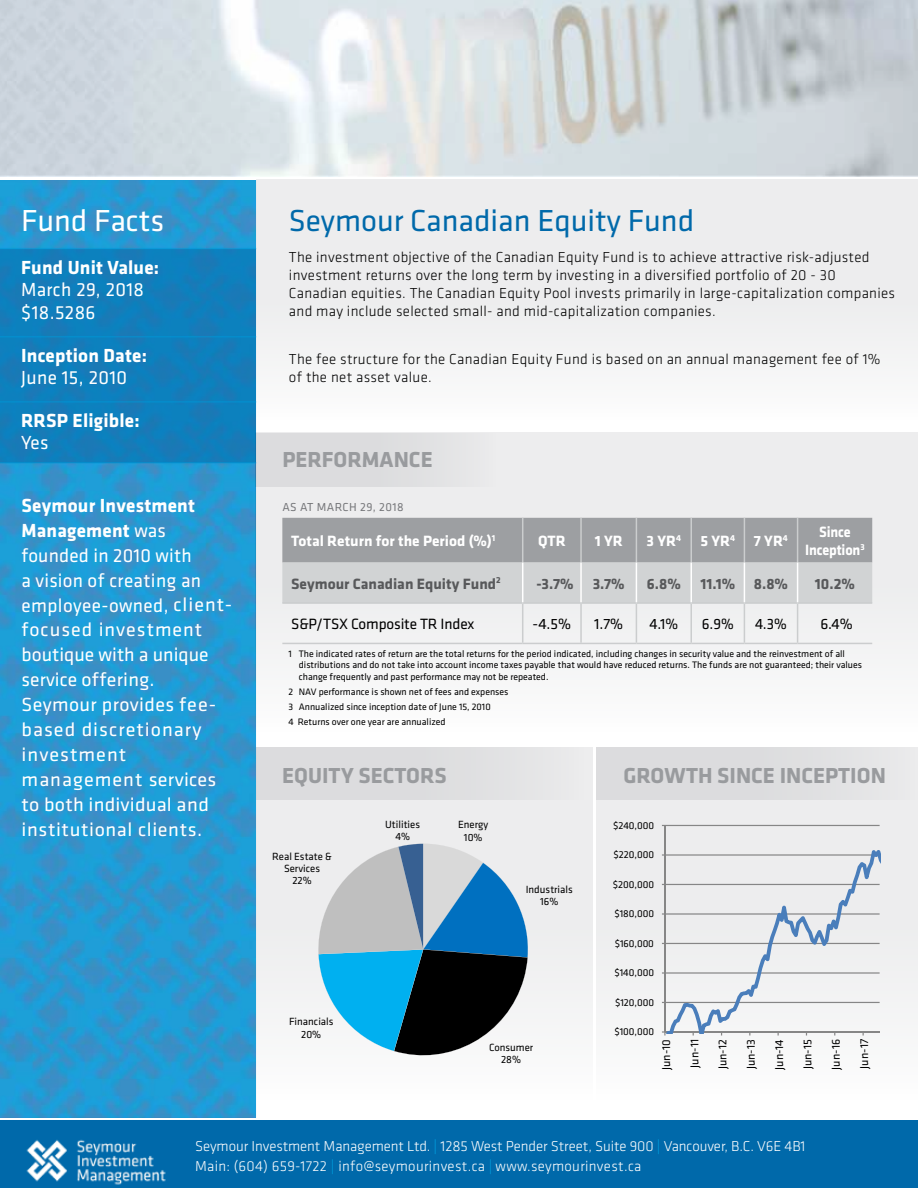
<style>
.page{position:relative;width:918px;height:1188px;background:#fff}
.page>*{position:absolute;margin:0;border:0;box-sizing:border-box;transform-origin:0 0}
.t1{font:31.5px "Klavika";color:#0069aa}
.t2{font:31.5px "Klavika";color:#fff}
.t3{font:700 22.5px "Klavika";color:#999b9e}
.t4{font:19.65px/25px "Klavika";letter-spacing:.02em;color:#fff}
.t5{font:700 19.65px "Klavika";letter-spacing:.01em;color:#fff}
.t6{font:700 15.45px "Klavika";color:#58595b}
.t7{font:15.45px "Klavika";letter-spacing:-.01em;color:#000}
.t8{font:700 15.45px "Klavika";letter-spacing:-.005em;color:#fff}
.t9{font:700 15.45px/18.6px "Klavika";letter-spacing:-.005em;color:#fff;text-align:center;scale:.92 1}
.t10{font:300 15px/18px "Klavika";letter-spacing:.02em;color:#000}
.t11{font:300 14.85px/20.1px "Klavika";letter-spacing:-.005em;color:#fff}
.t12{font:12px "Klavika";letter-spacing:.035em;color:#77787b}
.t13{font:11.85px "Klavika";color:#000}
.t14{font:10.8px/12.1px "Klavika";color:#000;text-align:center}
.t15{font:10.35px "Klavika";color:#000}
.t16{font:9.75px/11.7px "Klavika";color:#000}
.s1{font-weight:700}
.s2{font-weight:400;color:#0096d6}
</style>
<div class="page">
<svg style="left:0;top:180px;width:256px;height:938px;background:#2798d1"></svg>
<div style="left:0;top:1120px;width:918px;height:68px;background:#0069aa"></div>
<div style="left:256px;top:180px;width:662px;height:252px;background:linear-gradient(to right,#f1f1f2,#f1f1f2)"></div>
<div style="left:256px;top:433px;width:662px;height:314px;background:linear-gradient(to right,#f5f5f5,#f2f2f3)"></div>
<div style="left:256px;top:747px;width:337px;height:371px;background:linear-gradient(to right,#f4f4f4,#f4f4f4)"></div>
<div style="left:256px;top:434px;width:252px;height:52px;background:linear-gradient(to right,#d8d8da,#e8e8e9)"></div>
<div style="left:256px;top:747px;width:337px;height:52px;background:linear-gradient(to right,#d8d8da,#e7e7e9)"></div>
<div style="left:0;top:249px;width:256px;height:214px;background:#107ebc"></div>
<hr style="left:0;top:248px;width:256px;height:1px;background:#0096d6">
<hr style="left:0;top:336px;width:256px;height:2px;background:#0096d6">
<hr style="left:0;top:401px;width:256px;height:2px;background:#0096d6">
<hr style="left:0;top:462px;width:256px;height:1px;background:#0096d6">
<img style="left:0;top:0;width:918px;height:177px">
<img style="left:26px;top:1139px;width:140px;height:46px">
<div style="left:596px;top:747px;width:322px;height:371px;background:linear-gradient(to right,#f4f4f4,#f5f5f6)"></div>
<div style="left:596px;top:747px;width:322px;height:52px;background:#dcdcde"></div>
<svg style="left:282px;top:518px;width:590px;height:84px;background:#b5b7b9"></svg>
<hr style="left:522px;top:518px;width:1px;height:45px;background:#cbcdce">
<hr style="left:580px;top:518px;width:2px;height:45px;background:#cbcdce">
<hr style="left:636px;top:518px;width:1px;height:45px;background:#cbcdce">
<hr style="left:691px;top:518px;width:1px;height:45px;background:#cbcdce">
<hr style="left:744px;top:518px;width:1px;height:45px;background:#cbcdce">
<hr style="left:797px;top:518px;width:1px;height:45px;background:#cbcdce">
<hr style="left:282px;top:602px;width:241px;height:2px;background:#cbcdce">
<hr style="left:523px;top:602px;width:58px;height:2px;background:#cbcdce">
<hr style="left:522px;top:604px;width:1px;height:39px;background:#cbcdce">
<hr style="left:581px;top:602px;width:55px;height:2px;background:#cbcdce">
<hr style="left:580px;top:604px;width:2px;height:39px;background:#cbcdce">
<hr style="left:636px;top:602px;width:55px;height:2px;background:#cbcdce">
<hr style="left:636px;top:604px;width:1px;height:39px;background:#cbcdce">
<hr style="left:691px;top:602px;width:53px;height:2px;background:#cbcdce">
<hr style="left:691px;top:604px;width:1px;height:39px;background:#cbcdce">
<hr style="left:744px;top:602px;width:54px;height:2px;background:#cbcdce">
<hr style="left:744px;top:604px;width:1px;height:39px;background:#cbcdce">
<hr style="left:798px;top:602px;width:74px;height:2px;background:#cbcdce">
<hr style="left:797px;top:604px;width:1px;height:39px;background:#cbcdce">
<hr style="left:282px;top:643px;width:241px;height:1px;background:#cbcdce">
<hr style="left:523px;top:643px;width:58px;height:1px;background:#cbcdce">
<hr style="left:581px;top:643px;width:55px;height:1px;background:#cbcdce">
<hr style="left:636px;top:643px;width:55px;height:1px;background:#cbcdce">
<hr style="left:691px;top:643px;width:53px;height:1px;background:#cbcdce">
<hr style="left:744px;top:643px;width:54px;height:1px;background:#cbcdce">
<hr style="left:798px;top:643px;width:74px;height:1px;background:#cbcdce">
<hr style="left:522px;top:563px;width:1px;height:39px;background:#fff">
<hr style="left:580px;top:563px;width:2px;height:39px;background:#fff">
<hr style="left:636px;top:563px;width:1px;height:39px;background:#fff">
<hr style="left:691px;top:563px;width:1px;height:39px;background:#fff">
<hr style="left:744px;top:563px;width:1px;height:39px;background:#fff">
<hr style="left:797px;top:563px;width:1px;height:39px;background:#fff">
<svg style="left:316px;top:844px;width:214px;height:223px"></svg>
<hr style="left:665px;top:825px;width:215px;height:1px;background:#868686">
<hr style="left:664px;top:825px;width:2px;height:207px;background:#868686">
<svg style="left:662px;top:850px;width:219px;height:186px"></svg>
<h1 class="t2" style="left:21px;top:204px;width:145px">Fund Facts</h1>
<h1 class="t1" style="left:289px;top:203px;width:407px">Seymour Canadian Equity Fund</h1>
<h3 class="t5" style="left:21px;top:257px;width:140px">Fund Unit Value:</h3>
<h3 class="t4" style="left:21px;top:279px;width:125px;line-height:22.5px">March 29, 2018 $18.5286</h3>
<h3 class="t5" style="left:21px;top:344px;width:127px">Inception Date:</h3>
<h3 class="t4" style="left:21px;top:366px;width:108px">June 15, 2010</h3>
<h3 class="t5" style="left:21px;top:410px;width:120px">RRSP Eligible:</h3>
<h3 class="t4" style="left:21px;top:431px;width:29px">Yes</h3>
<p class="t4" style="left:22px;top:493px;width:212px"><span class="s1">Seymour Investment<br>Management</span> was founded in 2010 with<br>a vision of creating an employee-owned, client&shy;focused investment boutique with a unique service offering.<br>Seymour provides fee&shy;based discretionary investment management services to both individual and institutional clients.</p>
<p class="t10" style="left:289px;top:248px;width:608px">The investment objective of the Canadian Equity Fund is to achieve attractive risk-adjusted investment returns over the long term by investing in a diversified portfolio of 20 - 30<br>Canadian equities. The Canadian Equity Pool invests primarily in large-capitalization companies and may include selected small- and mid-capitalization companies.</p>
<h3 class="t10" style="left:289px;top:350px;width:593px">The fee structure for the Canadian Equity Fund is based on an annual management fee of 1% of the net asset value.</h3>
<h2 class="t3" style="left:282px;top:447px;width:149px">Performance</h2>
<p class="t12" style="left:282px;top:500px;width:123px">As at MARCH 29, 2018</p>
<h3 class="t8" style="left:291px;top:532px;width:206px">Total Return for the Period (%)<sup>1</sup></h3>
<h3 class="t8" style="left:538px;top:532px;width:10px">QTR</h3>
<h3 class="t8" style="left:595px;top:532px;width:20px">1 YR</h3>
<h3 class="t8" style="left:647px;top:532px;width:36px">3 YR <sup>4</sup></h3>
<h3 class="t8" style="left:701px;top:532px;width:89px">5 YR<sup>4</sup> 7 YR<sup>4</sup></h3>
<h3 class="t9" style="left:805px;top:523px;width:66px">Since<br>Inception<sup>3</sup></h3>
<h3 class="t6" style="left:291px;top:575px;width:211px">Seymour Canadian Equity Fund<sup>2</sup></h3>
<h3 class="t6" style="left:537px;top:575px;width:90px">-3.7% 3.7%</h3>
<h3 class="t6" style="left:647px;top:575px;width:35px">6.8%</h3>
<h3 class="t6" style="left:701px;top:575px;width:89px">11.1% 8.8%</h3>
<h3 class="t6" style="left:815px;top:575px;width:42px">10.2%</h3>
<h3 class="t7" style="left:291px;top:616px;width:185px">S&amp;P/TSX Composite TR Index</h3>
<h3 class="t7" style="left:533px;top:616px;width:40px">-4.5%</h3>
<h3 class="t7" style="left:594px;top:616px;width:31px">1.7%</h3>
<h3 class="t7" style="left:649px;top:616px;width:30px">4.1%</h3>
<h3 class="t7" style="left:702px;top:616px;width:34px">6.9%</h3>
<h3 class="t7" style="left:755px;top:616px;width:33px">4.3%</h3>
<h3 class="t7" style="left:820px;top:616px;width:34px">6.4%</h3>
<p class="t16" style="left:299px;top:648px;width:565px;text-indent:-11px">1 The indicated rates of return are the total returns for the period indicated, including changes in security value and the reinvestment of all distributions and do not take into account income taxes payable that would have reduced returns. The funds are not guaranteed; their values change frequently and past performance may not be repeated.</p>
<p class="t16" style="left:288px;top:685px;width:222px;line-height:15px">2 NAV performance is shown net of fees and expenses<br>3 Annualized since inception date of June 15, 2010<br>4 Returns over one year are annualized</p>
<h2 class="t3" style="left:282px;top:764px;width:164px">Equity Sectors</h2>
<h2 class="t3" style="left:623px;top:764px;width:264px">Growth Since Inception</h2>
<p class="t14" style="left:385px;top:819px;width:36px">Utilities<br>4%</p>
<p class="t14" style="left:458px;top:820px;width:32px">Energy<br>10%</p>
<p class="t15" style="left:613px;top:821px;width:43px">$240,000</p>
<p class="t14" style="left:272px;top:851px;width:61px">Real Estate &amp;<br>Services<br>22%</p>
<p class="t14" style="left:526px;top:885px;width:48px">Industrials<br>16%</p>
<p class="t15" style="left:614px;top:850px;width:42px">$220,000</p>
<p class="t15" style="left:613px;top:880px;width:43px">$200,000</p>
<p class="t15" style="left:614px;top:909px;width:41px">$180,000</p>
<p class="t15" style="left:615px;top:939px;width:41px">$160,000</p>
<p class="t15" style="left:614px;top:968px;width:41px">$140,000</p>
<p class="t15" style="left:615px;top:998px;width:41px">$120,000</p>
<p class="t14" style="left:289px;top:1017px;width:46px">Financials<br>20%</p>
<p class="t14" style="left:489px;top:1042px;width:46px">Consumer<br>28%</p>
<p class="t15" style="left:614px;top:1027px;width:41px">$100,000</p>
<p class="t13" style="left:661px;top:1070px;width:32px;rotate:-90deg">Jun-10</p>
<p class="t13" style="left:689px;top:1068px;width:30px;rotate:-90deg">Jun-11</p>
<p class="t13" style="left:718px;top:1069px;width:32px;rotate:-90deg">Jun-12</p>
<p class="t13" style="left:746px;top:1069px;width:32px;rotate:-90deg">Jun-13</p>
<p class="t13" style="left:774px;top:1070px;width:32px;rotate:-90deg">Jun-14</p>
<p class="t13" style="left:803px;top:1069px;width:32px;rotate:-90deg">Jun-15</p>
<p class="t13" style="left:831px;top:1070px;width:32px;rotate:-90deg">Jun-16</p>
<p class="t13" style="left:859px;top:1069px;width:31px;rotate:-90deg">Jun-17</p>
<h3 class="t11" style="left:195px;top:1136px;width:612px">Seymour Investment Management Ltd. <span class="s2">|</span> 1285 West Pender Street, Suite 900 <span class="s2">|</span> Vancouver, B.C. V6E 4B1<br>Main: (604) 659-1722 <span class="s2">|</span> info@seymourinvest.ca <span class="s2">|</span> www.seymourinvest.ca</h3>
</div>
